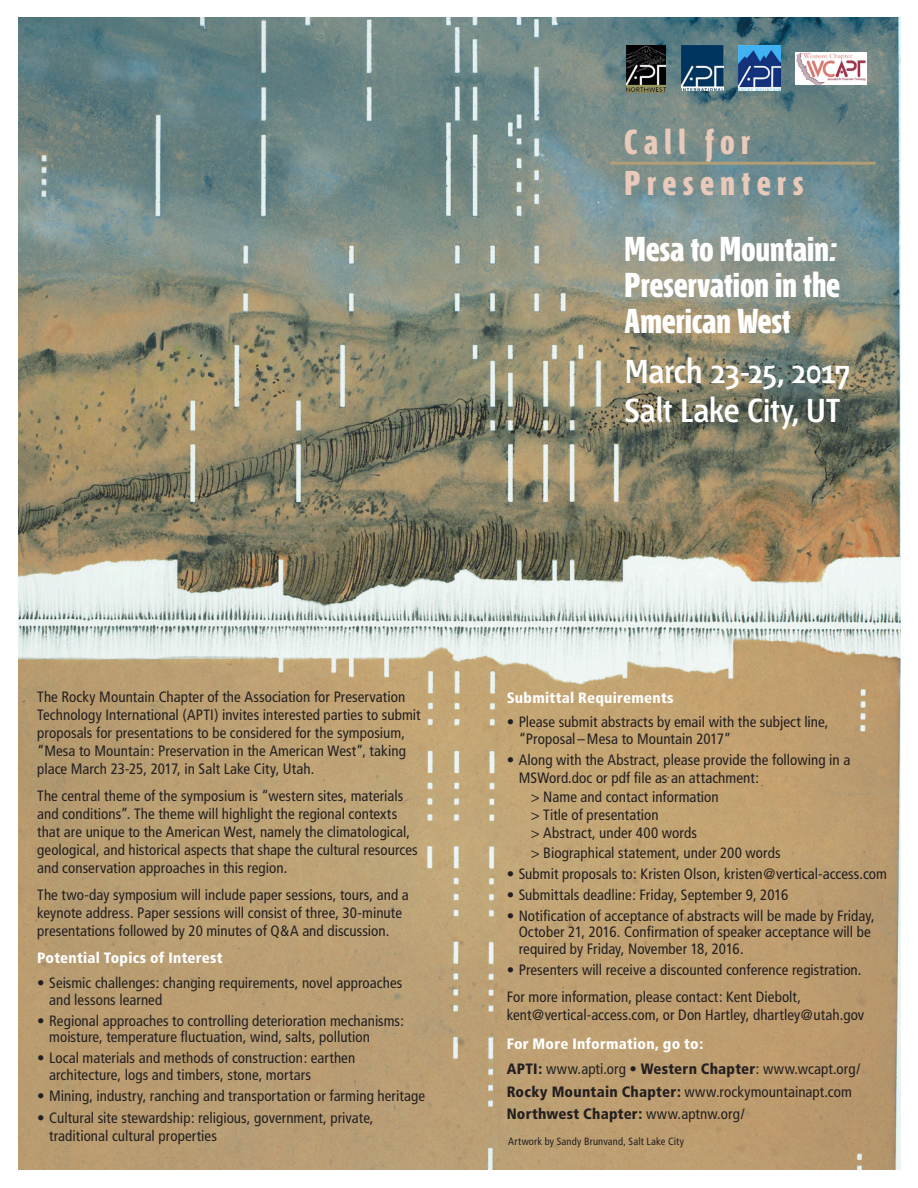
<style>
.page{position:relative;width:918px;height:1188px;background:#fff}
.page>*{position:absolute;margin:0;border:0;box-sizing:border-box;transform-origin:0 0}
.t1{font:700 34.5px/36px "Fontana ND Ll";letter-spacing:.005em;color:#fff;text-align:justify}
.t2{font:700 34.5px/41.4px "Fontana ND Ll";letter-spacing:.195em;color:#e9c9b9}
.t3{font:600 33px "Fontana ND Cc Os F";letter-spacing:-.015em;color:#fff}
.t4{font:condensed 15px/18px "Frutiger";letter-spacing:.005em;color:#231f20}
.t5{font:900 condensed 15px "Frutiger";letter-spacing:.015em;color:#fff}
.t6{font:900 condensed 15px "Frutiger";letter-spacing:.015em;color:#231f20}
.t7{font:condensed 10.5px "Frutiger";letter-spacing:.015em;color:#231f20}
.s1{font-weight:900}
.s2{font-weight:400}
</style>
<div class="page">
<img style="left:18px;top:18px;width:882px;height:1152px">
<img style="left:682px;top:45px;width:41px;height:46px">
<img style="left:739px;top:45px;width:41px;height:46px">
<img style="left:627px;top:45px;width:39px;height:47px">
<hr style="left:610px;top:162px;width:266px;height:3px;background:#b19e76">
<img style="left:796px;top:53px;width:71px;height:32px">
<p class="t2" style="left:625px;top:123px;width:180px">Call for<br>Presenters</p>
<p class="t1" style="left:625px;top:233px;width:217px">Mesa to Mountain:<br>Preservation in the American West</p>
<p class="t3" style="left:625px;top:356px;width:227px">March 23-25, 2017</p>
<p class="t3" style="left:625px;top:395px;width:217px">Salt Lake City, UT</p>
<p class="t4" style="left:37px;top:688px;width:385px">The Rocky Mountain Chapter of the Association for Preservation Technology International (APTI) invites interested parties to submit proposals for presentations to be considered for the symposium, “Mesa to Mountain: Preservation in the American West”, taking place March 23-25, 2017, in Salt Lake City, Utah.</p>
<p class="t4" style="left:37px;top:787px;width:382px">The central theme of the symposium is “western sites, materials and conditions”. The theme will highlight the regional contexts that are unique to the American West, namely the climatological, geological, and historical aspects that shape the cultural resources and conservation approaches in this region.</p>
<p class="t4" style="left:37px;top:886px;width:373px">The two-day symposium will include paper sessions, tours, and a keynote address. Paper sessions will consist of three, 30-minute presentations followed by 20 minutes of Q&amp;A and discussion.</p>
<p class="t5" style="left:37px;top:949px;width:187px">Potential Topics of Interest</p>
<p class="t4" style="left:49px;top:975px;width:355px;line-height:16.5px;text-indent:-12px">• Seismic challenges: changing requirements, novel approaches and lessons learned</p>
<p class="t4" style="left:49px;top:1013px;width:357px;line-height:16.5px;text-indent:-12px">• Regional approaches to controlling deterioration mechanisms: moisture, temperature fluctuation, wind, salts, pollution</p>
<p class="t4" style="left:49px;top:1050px;width:308px;line-height:16.5px;text-indent:-12px">• Local materials and methods of construction: earthen architecture, logs and timbers, stone, mortars</p>
<p class="t4" style="left:37px;top:1087px;width:389px">• Mining, industry, ranching and transportation or farming heritage</p>
<p class="t4" style="left:49px;top:1109px;width:326px;text-indent:-12px">• Cultural site stewardship: religious, government, private, traditional cultural properties</p>
<p class="t5" style="left:507px;top:689px;width:168px">Submittal Requirements</p>
<p class="t4" style="left:519px;top:714px;width:311px;line-height:16.5px;text-indent:-12px">• Please submit abstracts by email with the subject line, “Proposal–Mesa to Mountain 2017”</p>
<p class="t4" style="left:519px;top:751px;width:333px;text-indent:-12px">• Along with the Abstract, please provide the following in a<br>MSWord.doc or pdf file as an attachment:</p>
<p class="t4" style="left:531px;top:788px;width:190px">&gt; Name and contact information</p>
<p class="t4" style="left:531px;top:806px;width:130px">&gt; Title of presentation</p>
<p class="t4" style="left:531px;top:824px;width:168px">&gt; Abstract, under 400 words</p>
<p class="t4" style="left:531px;top:844px;width:251px">&gt; Biographical statement, under 200 words</p>
<p class="t4" style="left:507px;top:865px;width:382px">• Submit proposals to: Kristen Olson, kristen@vertical-access.com</p>
<p class="t4" style="left:507px;top:886px;width:283px">• Submittals deadline: Friday, September 9, 2016</p>
<p class="t4" style="left:519px;top:908px;width:358px;line-height:16.5px;text-indent:-12px">• Notification of acceptance of abstracts will be made by Friday,<br>October 21, 2016. Confirmation of speaker acceptance will be required by Friday, November 18, 2016.</p>
<p class="t4" style="left:507px;top:961px;width:356px">• Presenters will receive a discounted conference registration.</p>
<p class="t4" style="left:507px;top:988px;width:359px">For more information, please contact: Kent Diebolt, kent@vertical-access.com, or Don Hartley, dhartley@utah.gov</p>
<p class="t5" style="left:507px;top:1034px;width:198px">For More Information, go to:</p>
<p class="t4" style="left:507px;top:1060px;width:355px"><span class="s1">APTI:</span> www.apti.org • <span class="s1">Western Chapter</span>: www.wcapt.org/</p>
<p class="t4" style="left:507px;top:1083px;width:347px"><span class="s1">Rocky Mountain Chapter:</span> www.rockymountainapt.com</p>
<p class="t6" style="left:507px;top:1105px;width:240px">Northwest Chapter: <span class="s2">www.aptnw.org/</span></p>
<p class="t7" style="left:508px;top:1136px;width:177px">Artwork by Sandy Brunvand, Salt Lake City</p>
</div>
